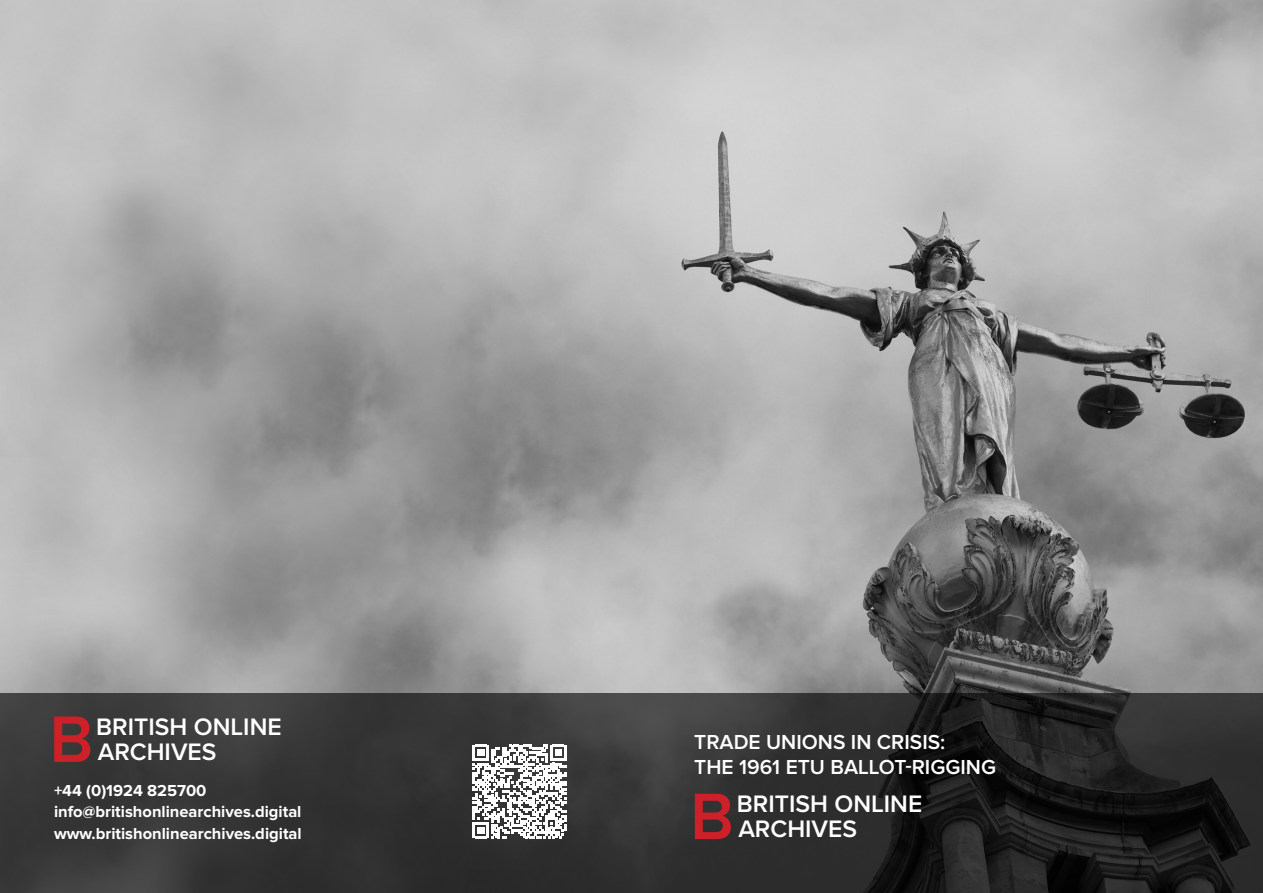
<style>
.page{position:relative;width:1263px;height:893px;background:#fff}
.page>*{position:absolute;margin:0;border:0;box-sizing:border-box;transform-origin:0 0}
.t1{font:600 67.95px "Proxima Nova";color:#ce2028}
.t2{font:600 24.75px/25px "Proxima Nova";color:#fff}
.t3{font:600 21px "Proxima Nova";color:#fff}
.t4{font:700 16.5px "Proxima Nova";color:#fff}
</style>
<div class="page">
<img style="left:0;top:0;width:1263px;height:693px">
<svg style="left:0;top:693px;width:1263px;height:200px;background:#2e2e2e"></svg>
<svg style="left:473px;top:745px;width:93px;height:93px"></svg>
<p class="t1" style="left:49px;top:688px;width:46px">B</p>
<p class="t2" style="left:96px;top:713px;width:187px">BRITISH ONLINE<br>ARCHIVES</p>
<p class="t4" style="left:54px;top:782px;width:154px">+44 (0)1924 825700</p>
<p class="t4" style="left:54px;top:804px;width:249px">info@britishonlinearchives.digital</p>
<p class="t4" style="left:54px;top:826px;width:249px">www.britishonlinearchives.digital</p>
<p class="t3" style="left:694px;top:732px;width:252px">TRADE UNIONS IN CRISIS:</p>
<p class="t3" style="left:694px;top:758px;width:303px">THE 1961 ETU BALLOT-RIGGING</p>
<p class="t1" style="left:690px;top:766px;width:46px">B</p>
<p class="t2" style="left:737px;top:791px;width:187px">BRITISH ONLINE<br>ARCHIVES</p>
</div>
